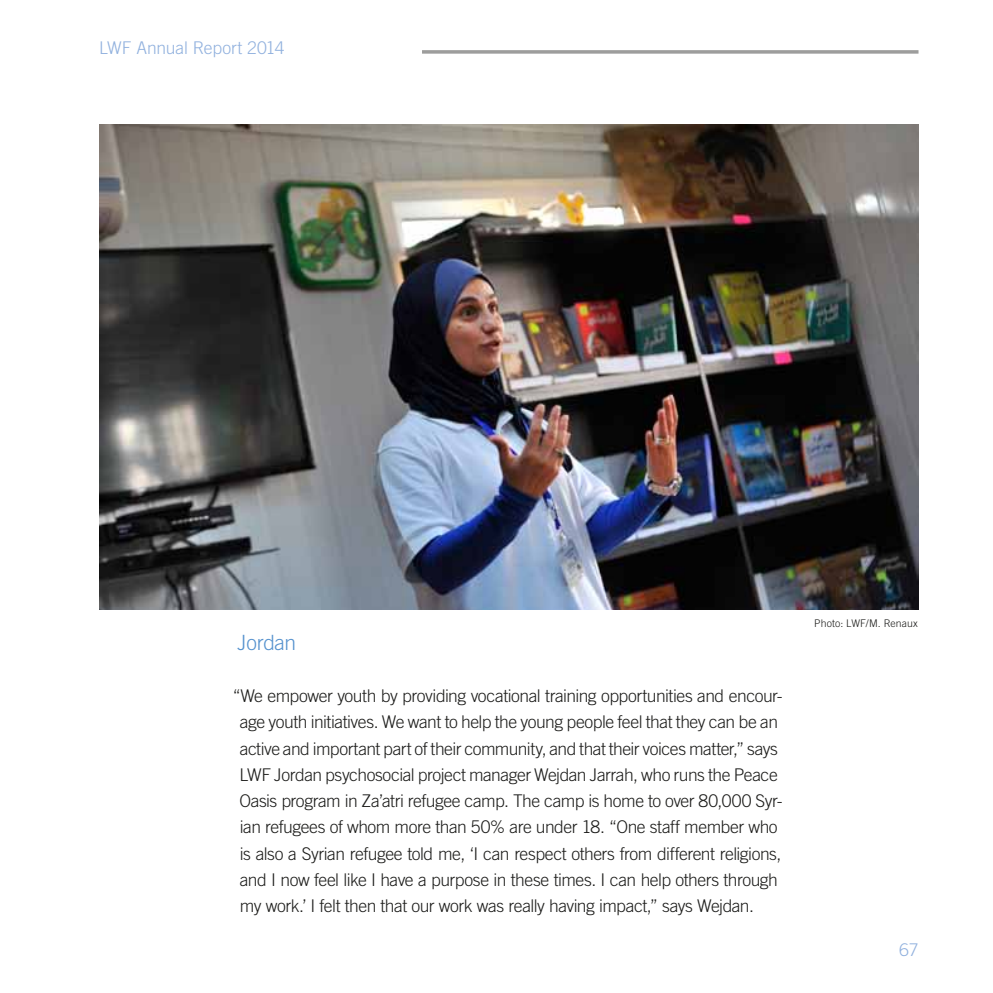
<style>
.page{position:relative;width:993px;height:993px;background:#fff}
.page>*{position:absolute;margin:0;border:0;box-sizing:border-box;transform-origin:0 0}
.t1{font:300 21px "Trade Gothic LT Std";letter-spacing:-.02em;color:#5692ce}
.t2{font:300 17.5px/26.2px "Trade Gothic LT Std";letter-spacing:-.025em;color:#1d1d1b}
.t3{font:300 17.5px "Trade Gothic LT Std";letter-spacing:-.01em;color:#91b1de}
.t4{font:300 10.5px "Trade Gothic LT Std";letter-spacing:.01em;color:#1d1d1b}
</style>
<div class="page">
<svg style="left:422px;top:50px;width:496px;height:4px;fill:#a4a4a3"></svg>
<img style="left:99px;top:124px;width:819px;height:485px">
<p class="t3" style="left:99px;top:37px;width:186px">LWF Annual Report 2014</p>
<p class="t1" style="left:237px;top:629px;width:60px">Jordan</p>
<p class="t2" style="left:239px;top:682px;width:544px;text-indent:-7px">“We empower youth by providing vocational training opportunities and encour&shy;age youth initiatives. We want to help the young people feel that they can be an active and important part of their community, and that their voices matter,” says LWF Jordan psychosocial project manager Wejdan Jarrah, who runs the Peace Oasis program in Za’atri refugee camp. The camp is home to over 80,000 Syr&shy;ian refugees of whom more than 50% are under 18. “One staff member who is also a Syrian refugee told me, ‘I can respect others from different religions, and I now feel like I have a purpose in these times. I can help others through my work.’ I felt then that our work was really having impact,” says Wejdan.</p>
<p class="t4" style="left:814px;top:616px;width:105px">Photo: LWF/M. Renaux</p>
<p class="t3" style="left:898px;top:939px;width:21px">67</p>
</div>
